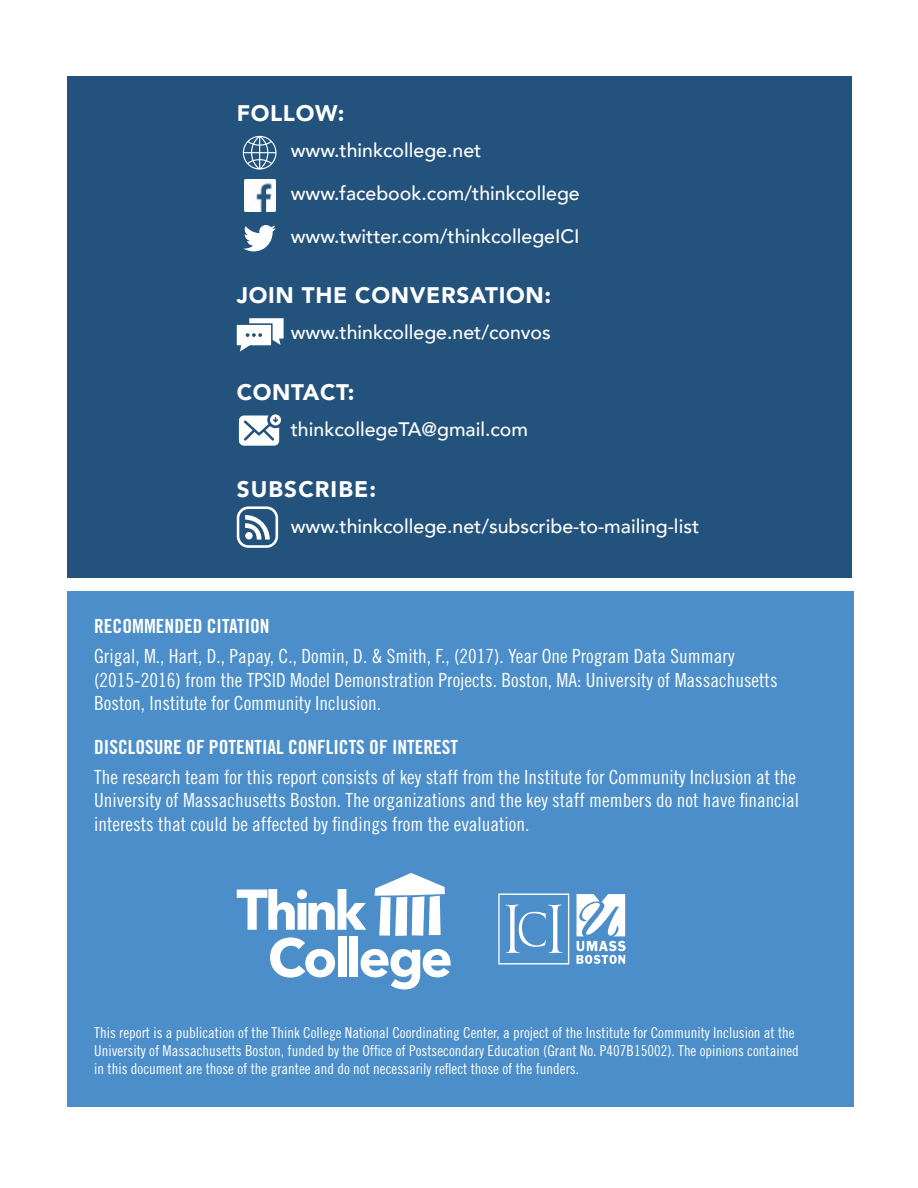
<style>
.page{position:relative;width:918px;height:1188px;background:#fff}
.page>*{position:absolute;margin:0;border:0;box-sizing:border-box;transform-origin:0 0}
.t1{font:900 22.5px "Avenir";letter-spacing:.03em;color:#fff}
.t2{font:900 22.5px "Avenir";letter-spacing:.05em;color:#fff}
.t3{font:19.5px/23.4px "Trade Gothic Cond Eighteen";color:#fff}
.t4{font:500 19.5px/42.8px "Avenir";color:#fff}
.t5{font:19.5px "Trade Gothic Bold Cond Twenty";color:#fff}
.t6{font:15px/18px "Trade Gothic Cond Eighteen";color:#fff}
</style>
<div class="page">
<div style="left:67px;top:76px;width:784px;height:501px;background:#23527c"></div>
<img style="left:244px;top:180px;width:31px;height:31px">
<svg style="left:243px;top:225px;width:33px;height:26px"></svg>
<svg style="left:243px;top:136px;width:34px;height:34px"></svg>
<svg style="left:239px;top:414px;width:42px;height:32px"></svg>
<svg style="left:237px;top:506px;width:41px;height:42px"></svg>
<svg style="left:237px;top:318px;width:47px;height:34px"></svg>
<div style="left:67px;top:591px;width:786px;height:516px;background:#4b8ec9"></div>
<div style="left:498px;top:894px;width:71px;height:70px;border:1px solid #fff"></div>
<svg style="left:505px;top:905px;width:58px;height:48px"></svg>
<svg style="left:576px;top:894px;width:50px;height:70px"></svg>
<svg style="left:374px;top:873px;width:71px;height:63px"></svg>
<svg style="left:270px;top:937px;width:65px;height:41px"></svg>
<div style="left:338px;top:936px;width:9px;height:41px;background:#fff"></div>
<div style="left:349px;top:936px;width:9px;height:41px;background:#fff"></div>
<svg style="left:361px;top:949px;width:90px;height:40px"></svg>
<svg style="left:237px;top:889px;width:129px;height:41px"></svg>
<p class="t1" style="left:237px;top:94px;width:109px">FOLLOW:</p>
<p class="t4" style="left:291px;top:128px;width:291px">www.thinkcollege.net www.facebook.com/thinkcollege www.twitter.com/thinkcollegeICI</p>
<p class="t1" style="left:237px;top:276px;width:316px">JOIN THE CONVERSATION:</p>
<p class="t4" style="left:291px;top:310px;width:262px">www.thinkcollege.net/convos</p>
<p class="t1" style="left:237px;top:373px;width:119px">CONTACT:</p>
<p class="t4" style="left:291px;top:407px;width:239px">thinkcollegeTA@gmail.com</p>
<p class="t2" style="left:237px;top:470px;width:141px">SUBSCRIBE:</p>
<p class="t4" style="left:291px;top:504px;width:410px">www.thinkcollege.net/subscribe-to-mailing-list</p>
<p class="t5" style="left:94px;top:615px;width:177px">RECOMMENDED CITATION</p>
<p class="t3" style="left:94px;top:645px;width:685px">Grigal, M., Hart, D., Papay, C., Domin, D. &amp; Smith, F., (2017). Year One Program Data Summary (2015-2016) from the TPSID Model Demonstration Projects. Boston, MA: University of Massachusetts<br>Boston, Institute for Community Inclusion.</p>
<p class="t5" style="left:94px;top:735px;width:365px">DISCLOSURE OF POTENTIAL CONFLICTS OF INTEREST</p>
<p class="t3" style="left:94px;top:765px;width:707px">The research team for this report consists of key staff from the Institute for Community Inclusion at the<br>University of Massachusetts Boston. The organizations and the key staff members do not have financial interests that could be affected by findings from the evaluation.</p>
<p class="t6" style="left:94px;top:1023px;width:706px">This report is a publication of the Think College National Coordinating Center, a project of the Institute for Community Inclusion at the<br>University of Massachusetts Boston, funded by the Office of Postsecondary Education (Grant No. P407B15002). The opinions contained in this document are those of the grantee and do not necessarily reflect those of the funders.</p>
</div>
